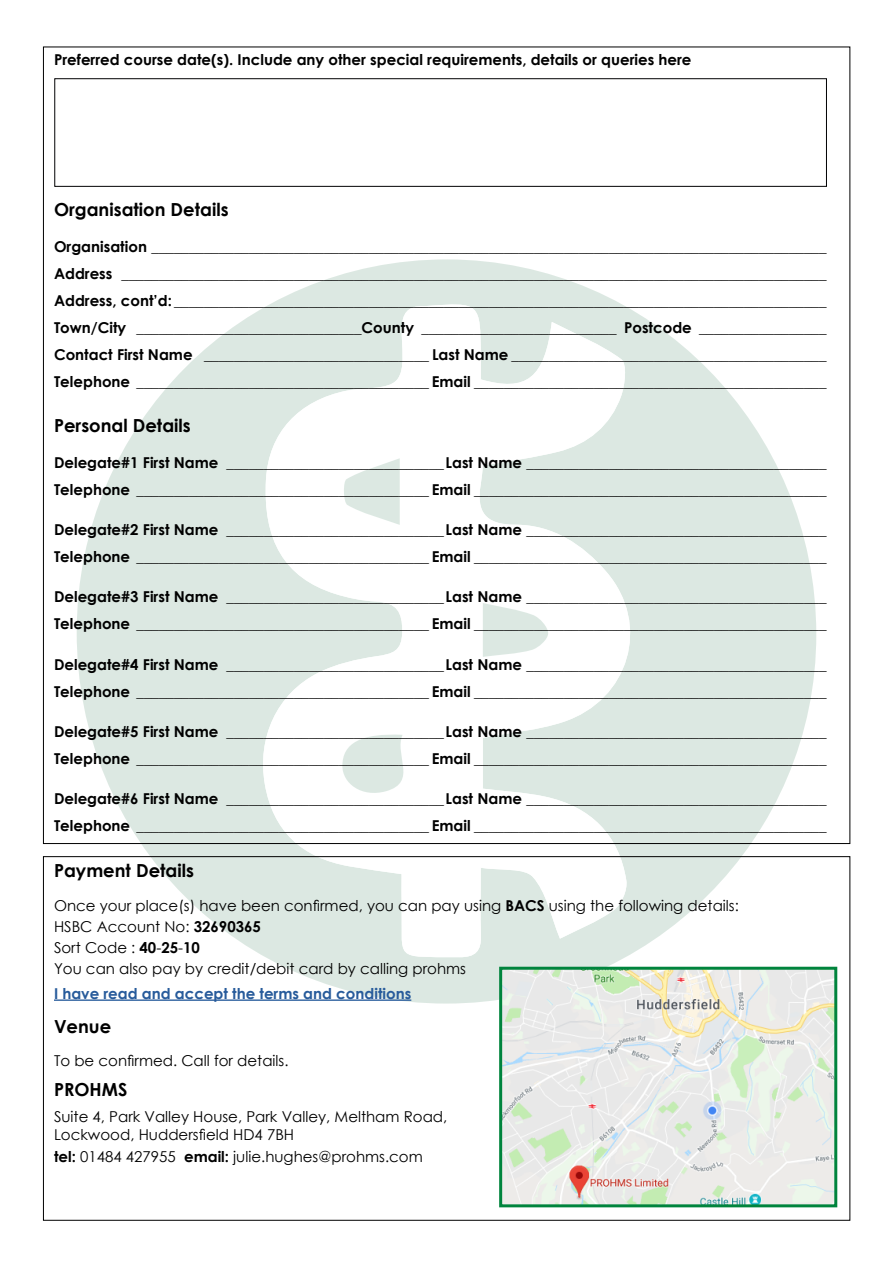
<style>
.page{position:relative;width:893px;height:1263px;background:#fff}
.page>*{position:absolute;margin:0;border:0;box-sizing:border-box;transform-origin:0 0}
.t1{font:700 18px "Century Gothic";color:#000}
.t2{font:700 15px/27px "Century Gothic";color:#000}
.t3{font:15px/21px "Century Gothic";color:#000}
.t4{font:700 15px "Century Gothic";color:#275b9b}
.s1{font-weight:700}
</style>
<div class="page">
<svg style="left:76px;top:259px;width:740px;height:745px;fill:#dce8e2"></svg>
<svg style="left:257px;top:302px;width:394px;height:660px"></svg>
<svg style="left:483px;top:603px;width:65px;height:54px"></svg>
<svg style="left:342px;top:733px;width:77px;height:65px"></svg>
<svg style="left:343px;top:458px;width:57px;height:67px"></svg>
<div style="left:55px;top:79px;width:772px;height:108px;border:1px solid #020203"></div>
<hr style="left:54px;top:999px;width:357px;height:2px;background:#275b9b">
<img style="left:503px;top:971px;width:330px;height:232px">
<div style="left:499px;top:967px;width:338px;height:240px;border:3px solid #00843d"></div>
<p class="t2" style="left:54px;top:46px;width:639px">Preferred course date(s). Include any other special requirements, details or queries here</p>
<p class="t1" style="left:54px;top:196px;width:176px">Organisation Details</p>
<p class="t2" style="left:54px;top:232px;width:774px;text-align:justify">Organisation __________________________________________________________________________________________ Address ______________________________________________________________________________________________ Address, cont’d: _______________________________________________________________________________________ Town/City ______________________________County __________________________ Postcode _________________ Contact First Name ______________________________ Last Name __________________________________________ Telephone _______________________________________ Email _______________________________________________</p>
<p class="t1" style="left:54px;top:412px;width:138px">Personal Details</p>
<p class="t2" style="left:54px;top:448px;width:774px">Delegate#1 First Name _____________________________Last Name ________________________________________<br>Telephone _______________________________________ Email _______________________________________________</p>
<p class="t2" style="left:54px;top:515px;width:774px">Delegate#2 First Name _____________________________Last Name ________________________________________<br>Telephone _______________________________________ Email _______________________________________________</p>
<p class="t2" style="left:54px;top:583px;width:774px">Delegate#3 First Name _____________________________Last Name ________________________________________<br>Telephone _______________________________________ Email _______________________________________________</p>
<p class="t2" style="left:54px;top:650px;width:774px">Delegate#4 First Name _____________________________Last Name ________________________________________<br>Telephone _______________________________________ Email _______________________________________________</p>
<p class="t2" style="left:54px;top:717px;width:774px">Delegate#5 First Name _____________________________Last Name ________________________________________<br>Telephone _______________________________________ Email _______________________________________________</p>
<p class="t2" style="left:54px;top:784px;width:774px">Delegate#6 First Name _____________________________Last Name ________________________________________<br>Telephone _______________________________________ Email _______________________________________________</p>
<p class="t1" style="left:54px;top:856px;width:142px">Payment Details</p>
<p class="t3" style="left:54px;top:894px;width:686px">Once your place(s) have been confirmed, you can pay using <span class="s1">BACS</span> using the following details:<br>HSBC Account No: <span class="s1">32690365<br></span>Sort Code : <span class="s1">40</span>-<span class="s1">25</span>-<span class="s1">10<br></span>You can also pay by credit/debit card by calling prohms</p>
<p class="t4" style="left:54px;top:982px;width:359px">I have read and accept the terms and conditions</p>
<p class="t1" style="left:54px;top:1012px;width:59px">Venue</p>
<p class="t3" style="left:54px;top:1050px;width:236px">To be confirmed. Call for details.</p>
<p class="t1" style="left:54px;top:1075px;width:75px">PROHMS</p>
<p class="t3" style="left:54px;top:1108px;width:395px;line-height:18px">Suite 4, Park Valley House, Park Valley, Meltham Road,<br>Lockwood, Huddersfield HD4 7BH</p>
<p class="t3" style="left:54px;top:1146px;width:370px"><span class="s1">tel:</span> 01484 427955 <span class="s1">email:</span> julie.hughes@prohms.com</p>
</div>
